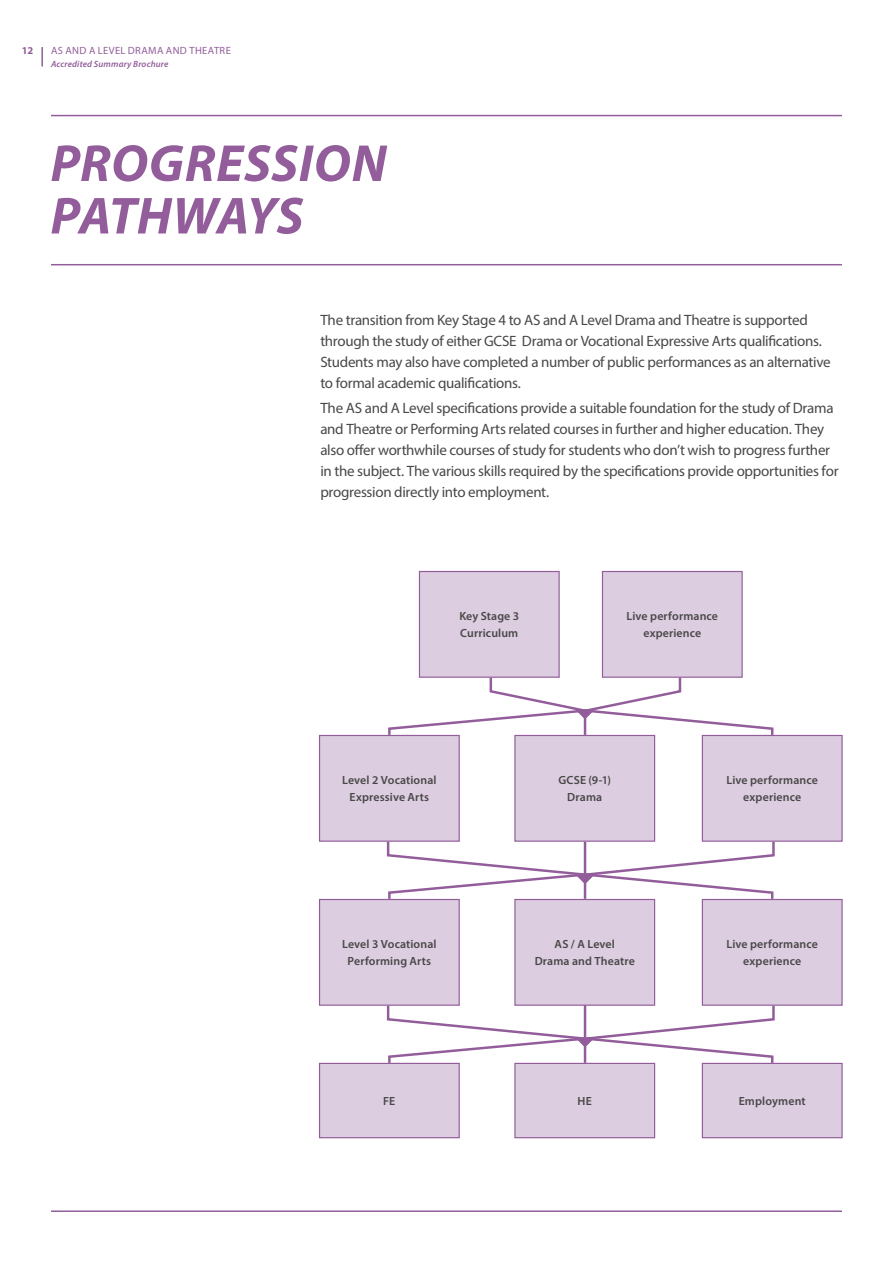
<style>
.page{position:relative;width:893px;height:1263px;background:#fff}
.page>*{position:absolute;margin:0;border:0;box-sizing:border-box;transform-origin:0 0}
.SUBJECT{font:italic 700 52.5px/52.5px "Myriad Pro";letter-spacing:.005em;color:#925d9a}
.Body{font:15px/21px "Myriad Pro";letter-spacing:-.02em;color:#484848}
.Body-2{font:600 11.85px/16.6px "Myriad Pro";letter-spacing:.01em;color:#484848;text-align:center}
.SUBJECT-2{font:10.5px "Myriad Pro";letter-spacing:.035em;color:#925d9a}
.SUBJECT-3{font:700 10.5px "Myriad Pro";color:#925d9a}
.SUBJECT-4{font:italic 600 9px "Myriad Pro";letter-spacing:.02em;color:#925d9a}
</style>
<div class="page">
<hr style="left:51px;top:115px;width:791px;height:1px;background:#925d9a">
<hr style="left:51px;top:1210px;width:791px;height:2px;background:#925d9a">
<hr style="left:51px;top:264px;width:791px;height:1px;background:#925d9a">
<div style="left:419px;top:571px;width:140px;height:106px;background:#dccde0"></div>
<div style="left:419px;top:571px;width:141px;height:107px;border:1px solid #925d9a"></div>
<div style="left:602px;top:571px;width:140px;height:106px;background:#dccde0"></div>
<div style="left:602px;top:571px;width:141px;height:107px;border:1px solid #925d9a"></div>
<div style="left:320px;top:735px;width:139px;height:106px;background:#dccde0"></div>
<div style="left:319px;top:735px;width:141px;height:107px;border:1px solid #925d9a"></div>
<div style="left:515px;top:735px;width:140px;height:106px;background:#dccde0"></div>
<div style="left:514px;top:735px;width:141px;height:107px;border:1px solid #925d9a"></div>
<div style="left:702px;top:735px;width:140px;height:106px;background:#dccde0"></div>
<div style="left:702px;top:735px;width:141px;height:107px;border:1px solid #925d9a"></div>
<div style="left:320px;top:899px;width:139px;height:106px;background:#dccde0"></div>
<div style="left:319px;top:899px;width:141px;height:107px;border:1px solid #925d9a"></div>
<div style="left:515px;top:899px;width:140px;height:106px;background:#dccde0"></div>
<div style="left:514px;top:899px;width:141px;height:107px;border:1px solid #925d9a"></div>
<div style="left:702px;top:899px;width:140px;height:106px;background:#dccde0"></div>
<div style="left:702px;top:899px;width:141px;height:107px;border:1px solid #925d9a"></div>
<div style="left:320px;top:1063px;width:139px;height:75px;background:#dccde0"></div>
<div style="left:319px;top:1063px;width:141px;height:75px;border:1px solid #925d9a"></div>
<div style="left:515px;top:1063px;width:140px;height:75px;background:#dccde0"></div>
<div style="left:514px;top:1063px;width:141px;height:75px;border:1px solid #925d9a"></div>
<div style="left:702px;top:1063px;width:140px;height:75px;background:#dccde0"></div>
<div style="left:702px;top:1063px;width:141px;height:75px;border:1px solid #925d9a"></div>
<svg style="left:387px;top:675px;width:388px;height:62px"></svg>
<svg style="left:386px;top:839px;width:390px;height:62px"></svg>
<svg style="left:386px;top:1003px;width:390px;height:62px"></svg>
<hr style="left:41px;top:47px;width:2px;height:20px;background:#925d9a">
<h4 class="SUBJECT-3" style="left:22px;top:44px;width:13px">12</h4>
<h4 class="SUBJECT-2" style="left:51px;top:44px;width:181px">AS AND A LEVEL DRAMA AND THEATRE</h4>
<h4 class="SUBJECT-4" style="left:51px;top:58px;width:119px">Accredited Summary Brochure</h4>
<h4 class="SUBJECT" style="left:50px;top:135px;width:338px">PROGRESSION<br>PATHWAYS</h4>
<h5 class="Body" style="left:320px;top:309px;width:512px">The transition from Key Stage 4 to AS and A Level Drama and Theatre is supported through the study of either GCSE Drama or Vocational Expressive Arts qualifications.<br>Students may also have completed a number of public performances as an alternative to formal academic qualifications.</h5>
<h5 class="Body" style="left:320px;top:397px;width:520px">The AS and A Level specifications provide a suitable foundation for the study of Drama and Theatre or Performing Arts related courses in further and higher education. They also offer worthwhile courses of study for students who don’t wish to progress further in the subject. The various skills required by the specifications provide opportunities for progression directly into employment.</h5>
<h5 class="Body-2" style="left:459px;top:608px;width:61px;text-align:left">Key Stage 3<br>Curriculum</h5>
<h5 class="Body-2" style="left:626px;top:608px;width:93px">Live performance experience</h5>
<h5 class="Body-2" style="left:342px;top:772px;width:96px">Level 2 Vocational<br>Expressive Arts</h5>
<h5 class="Body-2" style="left:558px;top:772px;width:54px">GCSE (9-1)<br>Drama</h5>
<h5 class="Body-2" style="left:726px;top:772px;width:93px">Live performance experience</h5>
<h5 class="Body-2" style="left:342px;top:936px;width:96px">Level 3 Vocational<br>Performing Arts</h5>
<h5 class="Body-2" style="left:535px;top:936px;width:102px">AS / A Level<br>Drama and Theatre</h5>
<h5 class="Body-2" style="left:726px;top:936px;width:93px">Live performance experience</h5>
<h5 class="Body-2" style="left:383px;top:1092px;width:14px">FE</h5>
<h5 class="Body-2" style="left:578px;top:1092px;width:16px">HE</h5>
<h5 class="Body-2" style="left:739px;top:1092px;width:69px">Employment</h5>
</div>
